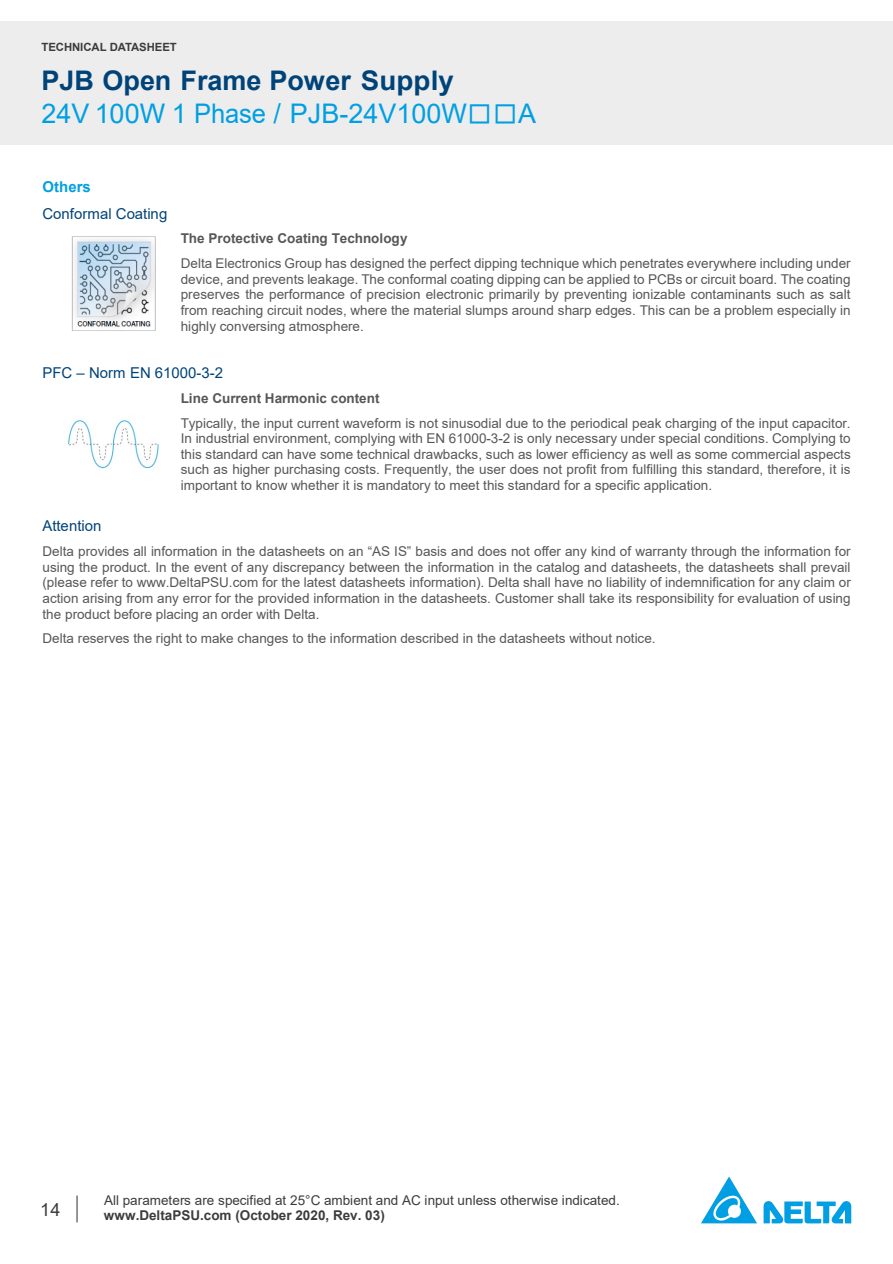
<style>
.page{position:relative;width:893px;height:1264px;background:#fff}
.page>*{position:absolute;margin:0;border:0;box-sizing:border-box;transform-origin:0 0}
.t1{font:27px/32.7px "Arial";letter-spacing:-.005em;color:#009fe3}
.t2{font:25.5px "MS Gothic";color:#009fe3}
.t3{font:18px "Arial";color:#3c3c3b}
.t4{font:15px "Arial";color:#004379}
.t5{font:700 15px "Arial";letter-spacing:.005em;color:#009fe3}
.t6{font:13.5px/15.6px "Arial";letter-spacing:.005em;color:#575756;text-align:justify}
.t7{font:13.5px "Arial";letter-spacing:.005em;color:#3c3c3b}
.t8{font:700 13.5px "Arial";color:#575756}
.t9{font:700 13.5px "Arial";letter-spacing:.005em;color:#3c3c3b}
.t10{font:700 11.4px "Arial";letter-spacing:-.01em;color:#3c3c3b}
.s1{font-weight:700;color:#004379}
.s2{font-family:"MS Gothic";font-size:25.5px}
.s3{font-family:"Arial";font-size:27px}
</style>
<div class="page">
<div style="left:0;top:21px;width:893px;height:124px;background:#ededed"></div>
<img style="left:701px;top:1176px;width:151px;height:48px">
<svg style="left:77px;top:1195px;width:1px;height:26px"></svg>
<img style="left:71px;top:236px;width:85px;height:95px">
<img style="left:67px;top:419px;width:92px;height:50px">
<p class="t10" style="left:42px;top:39px;width:137px">TECHNICAL DATASHEET</p>
<h1 class="t1" style="left:42px;top:64px;width:478px"><span class="s1">PJB Open Frame Power Supply<br></span>24V 100W 1 Phase / PJB-24V100W <span class="s2">ڧ</span></h1>
<h2 class="t2" style="left:467px;top:101px;width:71px">ڧ <span class="s3">A</span></h2>
<p class="t5" style="left:42px;top:176px;width:50px">Others</p>
<p class="t4" style="left:42px;top:203px;width:126px">Conformal Coating</p>
<p class="t8" style="left:181px;top:229px;width:228px">The Protective Coating Technology</p>
<p class="t6" style="left:181px;top:256px;width:672px">Delta Electronics Group has designed the perfect dipping technique which penetrates everywhere including under device, and prevents leakage. The conformal coating dipping can be applied to PCBs or circuit board. The coating preserves the performance of precision electronic primarily by preventing ionizable contaminants such as salt from reaching circuit nodes, where the material slumps around sharp edges. This can be a problem especially in highly conversing atmosphere.</p>
<p class="t4" style="left:42px;top:362px;width:182px">PFC – Norm EN 61000-3-2</p>
<p class="t8" style="left:181px;top:388px;width:200px">Line Current Harmonic content</p>
<p class="t6" style="left:181px;top:415px;width:672px">Typically, the input current waveform is not sinusodial due to the periodical peak charging of the input capacitor.<br>In industrial environment, complying with EN 61000-3-2 is only necessary under special conditions. Complying to this standard can have some technical drawbacks, such as lower efficiency as well as some commercial aspects such as higher purchasing costs. Frequently, the user does not profit from fulfilling this standard, therefore, it is important to know whether it is mandatory to meet this standard for a specific application.</p>
<p class="t4" style="left:42px;top:515px;width:61px">Attention</p>
<p class="t6" style="left:42px;top:543px;width:810px">Delta provides all information in the datasheets on an “AS IS” basis and does not offer any kind of warranty through the information for using the product. In the event of any discrepancy between the information in the catalog and datasheets, the datasheets shall prevail (please refer to www.DeltaPSU.com for the latest datasheets information). Delta shall have no liability of indemnification for any claim or action arising from any error for the provided information in the datasheets. Customer shall take its responsibility for evaluation of using the product before placing an order with Delta.</p>
<p class="t6" style="left:42px;top:630px;width:615px">Delta reserves the right to make changes to the information described in the datasheets without notice.</p>
<h3 class="t3" style="left:40px;top:1196px;width:22px">14</h3>
<p class="t7" style="left:104px;top:1190px;width:517px">All parameters are specified at 25°C ambient and AC input unless otherwise indicated.</p>
<p class="t9" style="left:104px;top:1205px;width:282px">www.DeltaPSU.com (October 2020, Rev. 03)</p>
</div>
